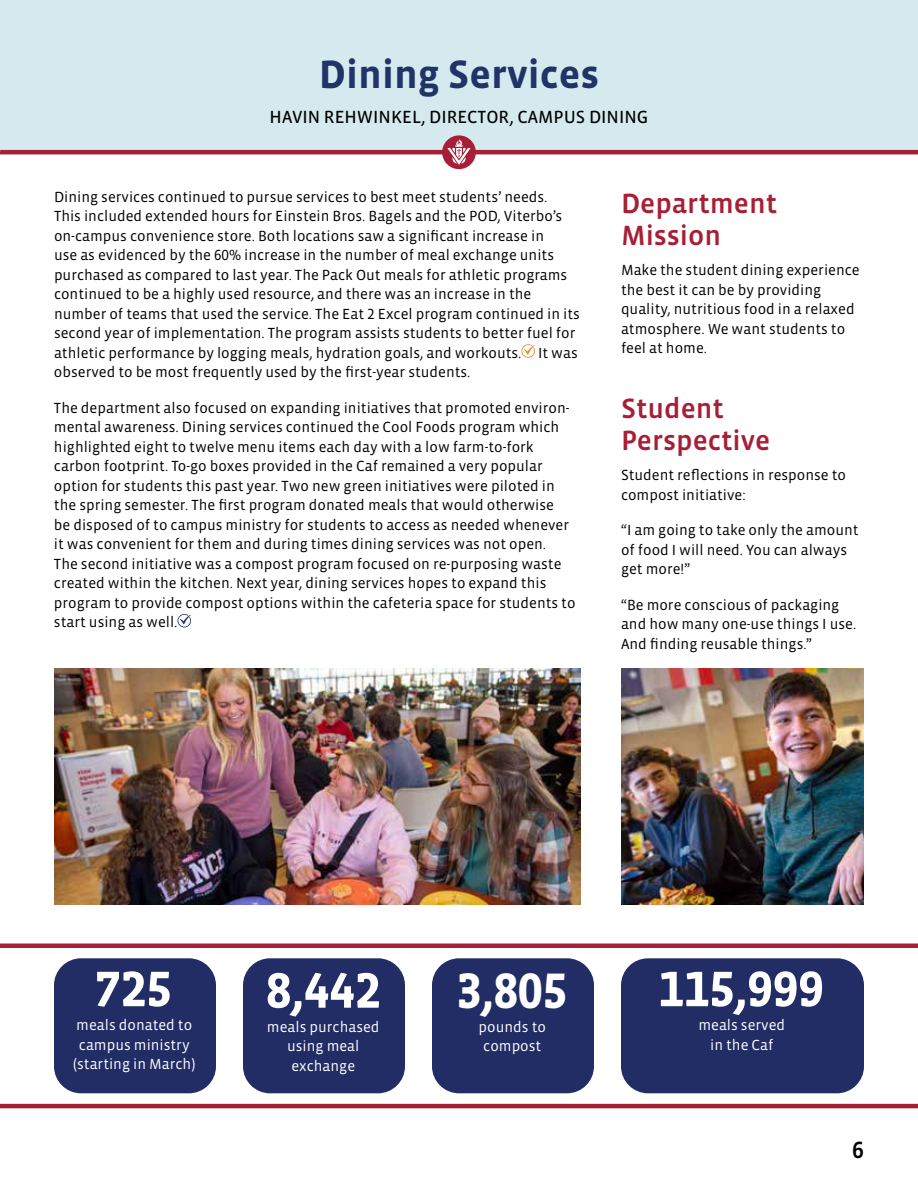
<style>
.page{position:relative;width:918px;height:1188px;background:#fff}
.page>*{position:absolute;margin:0;border:0;box-sizing:border-box;transform-origin:0 0}
.t1{font:700 51px "Vista Slab OTCE";color:#fff}
.t2{font:700 51px "Vista Slab OTCE";color:#fff;scale:.96 1}
.t3{font:700 40.5px "Vista Sans OTCE";color:#213468}
.t4{font:500 28.5px/31.5px "Vista Sans OTCE";color:#a71f36}
.t5{font:500 24px "Vista Sans OTCE";color:#000}
.t6{font:18px "Vista Sans OTCE";color:#000}
.t7{font:15px/19.5px "Vista Sans OTCE";color:#000}
.t8{font:15px/19.5px "Vista Sans OTCE";color:#fff;text-align:center}
</style>
<div class="page">
<hr style="left:0;top:1104px;width:918px;height:4px;background:#a71f36">
<div style="left:0;top:0;width:918px;height:152px;background:#d5eaee"></div>
<hr style="left:0;top:944px;width:918px;height:4px;background:#a71f36">
<div style="left:621px;top:958px;width:243px;height:135px;background:#222d65;border-radius:27px"></div>
<hr style="left:0;top:150px;width:918px;height:4px;background:#a71f36">
<svg style="left:521px;top:344px;width:14px;height:14px"></svg>
<svg style="left:178px;top:614px;width:13px;height:13px"></svg>
<div style="left:54px;top:958px;width:162px;height:135px;background:#222d65;border-radius:27px"></div>
<div style="left:243px;top:958px;width:162px;height:135px;background:#222d65;border-radius:27px"></div>
<div style="left:432px;top:958px;width:162px;height:135px;background:#222d65;border-radius:27px"></div>
<svg style="left:442px;top:135px;width:34px;height:34px"></svg>
<img style="left:54px;top:668px;width:526px;height:236px">
<img style="left:621px;top:668px;width:243px;height:236px">
<h2 class="t3" style="left:319px;top:52px;width:282px">Dining Services</h2>
<p class="t6" style="left:270px;top:107px;width:380px">HAVIN REHWINKEL, DIRECTOR, CAMPUS DINING</p>
<p class="t7" style="left:54px;top:187px;width:528px">Dining services continued to pursue services to best meet students’ needs.<br>This included extended hours for Einstein Bros. Bagels and the POD, Viterbo’s on-campus convenience store. Both locations saw a significant increase in<br>use as evidenced by the 60% increase in the number of meal exchange units purchased as compared to last year. The Pack Out meals for athletic programs continued to be a highly used resource, and there was an increase in the number of teams that used the service. The Eat 2 Excel program continued in its second year of implementation. The program assists students to better fuel for athletic performance by logging meals, hydration goals, and workouts. It was observed to be most frequently used by the first-year students.</p>
<p class="t7" style="left:54px;top:398px;width:523px">The department also focused on expanding initiatives that promoted environ&shy;mental awareness. Dining services continued the Cool Foods program which highlighted eight to twelve menu items each day with a low farm-to-fork carbon footprint. To-go boxes provided in the Caf remained a very popular option for students this past year. Two new green initiatives were piloted in the spring semester. The first program donated meals that would otherwise<br>be disposed of to campus ministry for students to access as needed whenever it was convenient for them and during times dining services was not open.<br>The second initiative was a compost program focused on re-purposing waste created within the kitchen. Next year, dining services hopes to expand this program to provide compost options within the cafeteria space for students to start using as well.</p>
<h3 class="t4" style="left:621px;top:188px;width:158px">Department<br>Mission</h3>
<p class="t7" style="left:621px;top:260px;width:240px">Make the student dining experience the best it can be by providing quality, nutritious food in a relaxed atmosphere. We want students to feel at home.</p>
<h3 class="t4" style="left:621px;top:393px;width:151px">Student<br>Perspective</h3>
<p class="t7" style="left:621px;top:465px;width:227px">Student reflections in response to compost initiative:</p>
<p class="t7" style="left:621px;top:520px;width:239px">“I am going to take only the amount of food I will need. You can always get more!”</p>
<p class="t7" style="left:621px;top:595px;width:235px">“Be more conscious of packaging and how many one-use things I use.<br>And finding reusable things.”</p>
<h1 class="t1" style="left:95px;top:960px;width:78px">725</h1>
<p class="t8" style="left:73px;top:1015px;width:124px">meals donated to campus ministry (starting in March)</p>
<h1 class="t1" style="left:266px;top:961px;width:116px">8,442</h1>
<p class="t8" style="left:267px;top:1017px;width:114px">meals purchased using meal exchange</p>
<h1 class="t2" style="left:457px;top:961px;width:116px">3,805</h1>
<p class="t8" style="left:479px;top:1017px;width:69px">pounds to compost</p>
<h1 class="t1" style="left:658px;top:960px;width:167px">115,999</h1>
<p class="t8" style="left:698px;top:1015px;width:88px">meals served in the Caf</p>
<h3 class="t5" style="left:852px;top:1136px;width:13px">6</h3>
</div>
